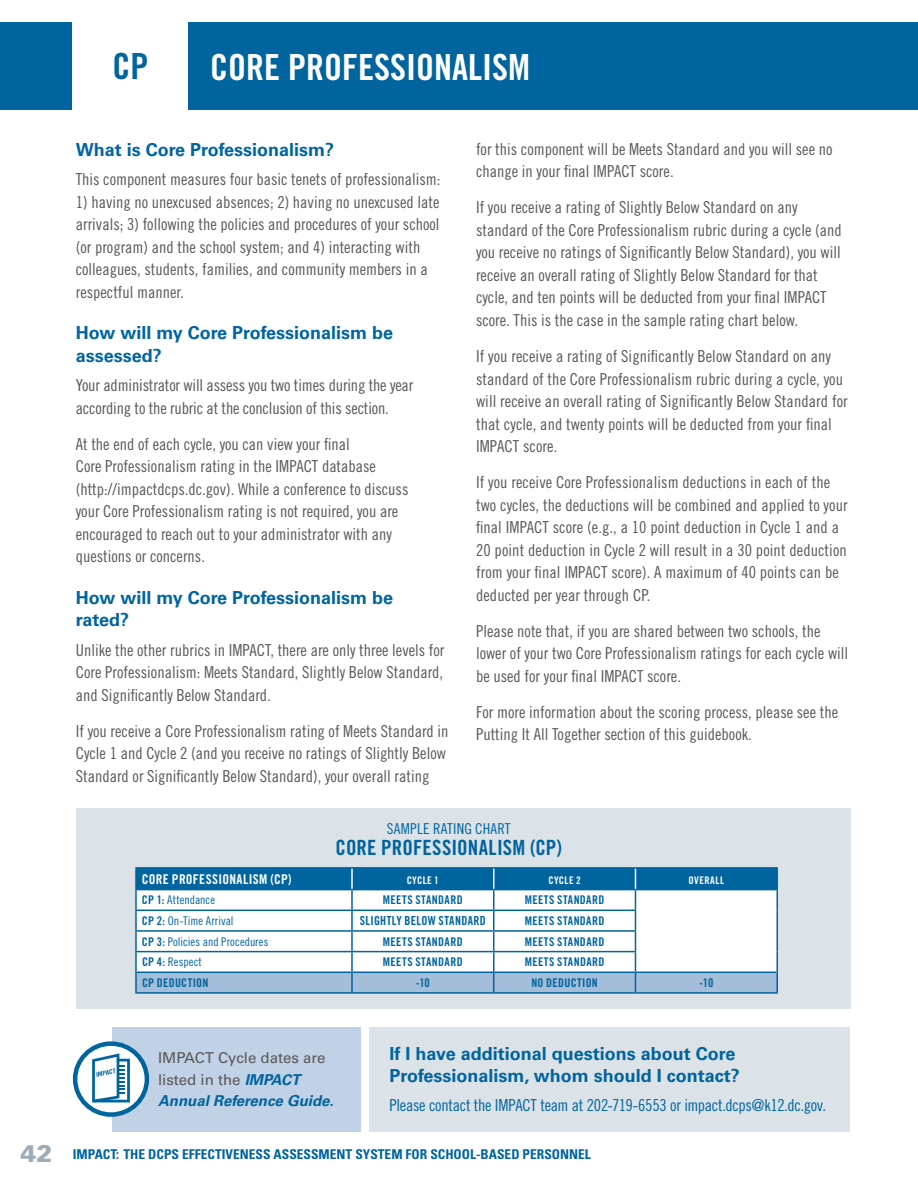
<style>
.page{position:relative;width:918px;height:1188px;background:#fff}
.page>*{position:absolute;margin:0;border:0;box-sizing:border-box;transform-origin:0 0}
.t1{font:36px "Trade Gothic LT Std Bd Cn 20";color:#fff}
.title-blue_bar{font:36px "Trade Gothic LT Std Bd Cn 20";color:#00649e}
.Sample_chart_name{font:21px "Trade Gothic LT Std Bd Cn 20";letter-spacing:.01em;color:#00649e}
.Body_Text{font:700 18px/22.5px "Univers LT Std";color:#00649e}
.Subhead_1{font:700 18px/21.3px "Univers LT Std";color:#00649e}
.Body_Text-2{font:16.5px/22.5px "Trade Gothic LT Std Cn 18";color:#57585a}
.Body_Text-3{font:16.5px "Trade Gothic LT Std Cn 18";letter-spacing:-.02em;color:#00649e}
.Body_Text-4{font:15px/21.3px "Univers LT Std";color:#57585a}
.Sample_chart_title{font:15px "Trade Gothic LT Std Cn 18";letter-spacing:.015em;color:#00649e}
.t2{font:700 condensed 13.5px "Univers LT Std";color:#00649e}
.table_head1{font:13.5px "Trade Gothic LT Std Bd Cn 20";letter-spacing:.025em;color:#fff}
.table_head1-2{font:12.45px "Trade Gothic LT Std Bd Cn 20";letter-spacing:.03em;color:#00649e;scale:.96 1}
.table_head1-3{font:12px "Trade Gothic LT Std Bd Cn 20";letter-spacing:.03em;color:#00649e}
.table_head1-4{font:12px "Trade Gothic LT Std Cn 18";letter-spacing:.005em;color:#00649e}
.table_head1-5{font:10.5px "Trade Gothic LT Std Bd Cn 20";letter-spacing:.035em;color:#fff}
.s1{font-family:"Trade Gothic LT Std Bd Cn 20"}
.s2{font-weight:700;font-style:italic;color:#00649e}
.s3{font-weight:900;font-stretch:normal;font-size:24px;color:#9eacb7}
</style>
<div class="page">
<div style="left:210px;top:23px;width:708px;height:87px;background:#00649e"></div>
<div style="left:0;top:23px;width:210px;height:87px;background:#00649e"></div>
<div style="left:76px;top:809px;width:774px;height:200px;background:#dce3e8"></div>
<div style="left:369px;top:1027px;width:481px;height:104px;background:#dce3e8"></div>
<hr style="left:135px;top:867px;width:217px;height:2px;background:#00649e">
<hr style="left:352px;top:867px;width:142px;height:2px;background:#00649e">
<hr style="left:494px;top:867px;width:141px;height:2px;background:#00649e">
<hr style="left:635px;top:867px;width:143px;height:2px;background:#00649e">
<hr style="left:776px;top:869px;width:2px;height:20px;background:#00649e">
<hr style="left:776px;top:972px;width:2px;height:20px;background:#00649e">
<hr style="left:135px;top:992px;width:217px;height:2px;background:#00649e">
<hr style="left:352px;top:992px;width:142px;height:2px;background:#00649e">
<hr style="left:494px;top:992px;width:141px;height:2px;background:#00649e">
<hr style="left:635px;top:889px;width:143px;height:1px;background:#00649e">
<hr style="left:776px;top:890px;width:2px;height:20px;background:#00649e">
<hr style="left:776px;top:910px;width:2px;height:21px;background:#00649e">
<hr style="left:776px;top:931px;width:2px;height:21px;background:#00649e">
<hr style="left:776px;top:952px;width:2px;height:20px;background:#00649e">
<hr style="left:635px;top:992px;width:143px;height:2px;background:#00649e">
<svg style="left:135px;top:868px;width:642px;height:125px;background:#b5d0e2"></svg>
<div style="left:73px;top:23px;width:115px;height:87px;background:#fff"></div>
<div style="left:112px;top:1027px;width:249px;height:104px;background:#c1d1e6"></div>
<svg style="left:75px;top:1044px;width:72px;height:71px"></svg>
<div style="left:73px;top:1041px;width:76px;height:76px;border:4px solid #00649e;border-radius:50%"></div>
<svg style="left:92px;top:1053px;width:38px;height:49px"></svg>
<p class="title-blue_bar" style="left:112px;top:45px;width:37px">CP</p>
<p class="t1" style="left:210px;top:46px;width:321px">CORE PROFESSIONALISM</p>
<p class="Body_Text" style="left:76px;top:139px;width:260px">What is Core Professionalism?</p>
<p class="Body_Text-2" style="left:76px;top:168px;width:366px">This component measures four basic tenets of professionalism:</p>
<p class="Body_Text-2" style="left:76px;top:191px;width:365px">1) having no unexcused absences; 2) having no unexcused late arrivals; 3) following the policies and procedures of your school (or program) and the school system; and 4) interacting with colleagues, students, families, and community members in a respectful manner.</p>
<p class="Body_Text" style="left:76px;top:322px;width:319px">How will my Core Professionalism be assessed?</p>
<p class="Body_Text-2" style="left:76px;top:374px;width:339px">Your administrator will assess you two times during the year according to the rubric at the conclusion of this section.</p>
<p class="Body_Text-2" style="left:76px;top:432px;width:334px">At the end of each cycle, you can view your final<br>Core Professionalism rating in the IMPACT database (http://impactdcps.dc.gov). While a conference to discuss your Core Professionalism rating is not required, you are encouraged to reach out to your administrator with any questions or concerns.</p>
<p class="Body_Text" style="left:76px;top:586px;width:319px">How will my Core Professionalism be rated?</p>
<p class="Body_Text-2" style="left:76px;top:638px;width:370px;text-align:justify">Unlike the other rubrics in IMPACT, there are only three levels for Core Professionalism: Meets Standard, Slightly Below Standard, and Significantly Below Standard.</p>
<p class="Body_Text-2" style="left:76px;top:719px;width:374px">If you receive a Core Professionalism rating of Meets Standard in<br>Cycle 1 and Cycle 2 (and you receive no ratings of Slightly Below<br>Standard or Significantly Below Standard), your overall rating</p>
<p class="Body_Text-2" style="left:476px;top:138px;width:358px">for this component will be Meets Standard and you will see no change in your final IMPACT score.</p>
<p class="Body_Text-2" style="left:476px;top:196px;width:367px">If you receive a rating of Slightly Below Standard on any standard of the Core Professionalism rubric during a cycle (and you receive no ratings of Significantly Below Standard), you will receive an overall rating of Slightly Below Standard for that cycle, and ten points will be deducted from your final IMPACT score. This is the case in the sample rating chart below.</p>
<p class="Body_Text-2" style="left:476px;top:345px;width:373px">If you receive a rating of Significantly Below Standard on any standard of the Core Professionalism rubric during a cycle, you will receive an overall rating of Significantly Below Standard for that cycle, and twenty points will be deducted from your final IMPACT score.</p>
<p class="Body_Text-2" style="left:476px;top:471px;width:373px">If you receive Core Professionalism deductions in each of the two cycles, the deductions will be combined and applied to your final IMPACT score (e.g., a 10 point deduction in Cycle 1 and a 20 point deduction in Cycle 2 will result in a 30 point deduction from your final IMPACT score). A maximum of 40 points can be deducted per year through CP.</p>
<p class="Body_Text-2" style="left:476px;top:619px;width:374px">Please note that, if you are shared between two schools, the lower of your two Core Professionalism ratings for each cycle will be used for your final IMPACT score.</p>
<p class="Body_Text-2" style="left:476px;top:700px;width:364px">For more information about the scoring process, please see the<br>Putting It All Together section of this guidebook.</p>
<p class="Sample_chart_title" style="left:387px;top:819px;width:125px">SAMPLE RATING CHART</p>
<p class="Sample_chart_name" style="left:336px;top:834px;width:228px">CORE PROFESSIONALISM (CP)</p>
<p class="table_head1" style="left:142px;top:871px;width:151px">CORE PROFESSIONALISM (CP)</p>
<p class="table_head1-5" style="left:407px;top:873px;width:34px">CYCLE 1</p>
<p class="table_head1-5" style="left:549px;top:873px;width:34px">CYCLE 2</p>
<p class="table_head1-5" style="left:689px;top:873px;width:37px">OVERALL</p>
<p class="table_head1-4" style="left:142px;top:893px;width:75px"><span class="s1">CP 1:</span> Attendance</p>
<p class="table_head1-3" style="left:383px;top:893px;width:81px">MEETS STANDARD</p>
<p class="table_head1-3" style="left:525px;top:893px;width:81px">MEETS STANDARD</p>
<p class="table_head1-4" style="left:142px;top:914px;width:93px"><span class="s1">CP 2:</span> On-Time Arrival</p>
<p class="table_head1-2" style="left:360px;top:913px;width:133px">SLIGHTLY BELOW STANDARD</p>
<p class="table_head1-3" style="left:525px;top:913px;width:81px">MEETS STANDARD</p>
<p class="table_head1-4" style="left:142px;top:934px;width:128px"><span class="s1">CP 3:</span> Policies and Procedures</p>
<p class="table_head1-3" style="left:383px;top:934px;width:81px">MEETS STANDARD</p>
<p class="table_head1-3" style="left:525px;top:934px;width:81px">MEETS STANDARD</p>
<p class="table_head1-4" style="left:142px;top:955px;width:61px"><span class="s1">CP 4:</span> Respect</p>
<p class="table_head1-3" style="left:383px;top:955px;width:81px">MEETS STANDARD</p>
<p class="table_head1-3" style="left:525px;top:955px;width:81px">MEETS STANDARD</p>
<p class="table_head1-3" style="left:142px;top:975px;width:68px">CP DEDUCTION</p>
<p class="table_head1-3" style="left:416px;top:975px;width:16px">-10</p>
<p class="table_head1-3" style="left:531px;top:975px;width:68px">NO DEDUCTION</p>
<p class="table_head1-3" style="left:699px;top:975px;width:16px">-10</p>
<p class="Body_Text-4" style="left:158px;top:1047px;width:177px">IMPACT Cycle dates are listed in the <span class="s2">IMPACT<br>Annual Reference Guide.</span></p>
<p class="Subhead_1" style="left:390px;top:1043px;width:352px">If I have additional questions about Core<br>Professionalism, whom should I contact?</p>
<p class="Body_Text-3" style="left:390px;top:1095px;width:438px">Please contact the IMPACT team at 202-719-6553 or impact.dcps@k12.dc.gov.</p>
<p class="t2" style="left:20px;top:1145px;width:572px"><span class="s3">42</span> IMPACT: THE DCPS EFFECTIVENESS ASSESSMENT SYSTEM FOR SCHOOL-BASED PERSONNEL</p>
</div>
